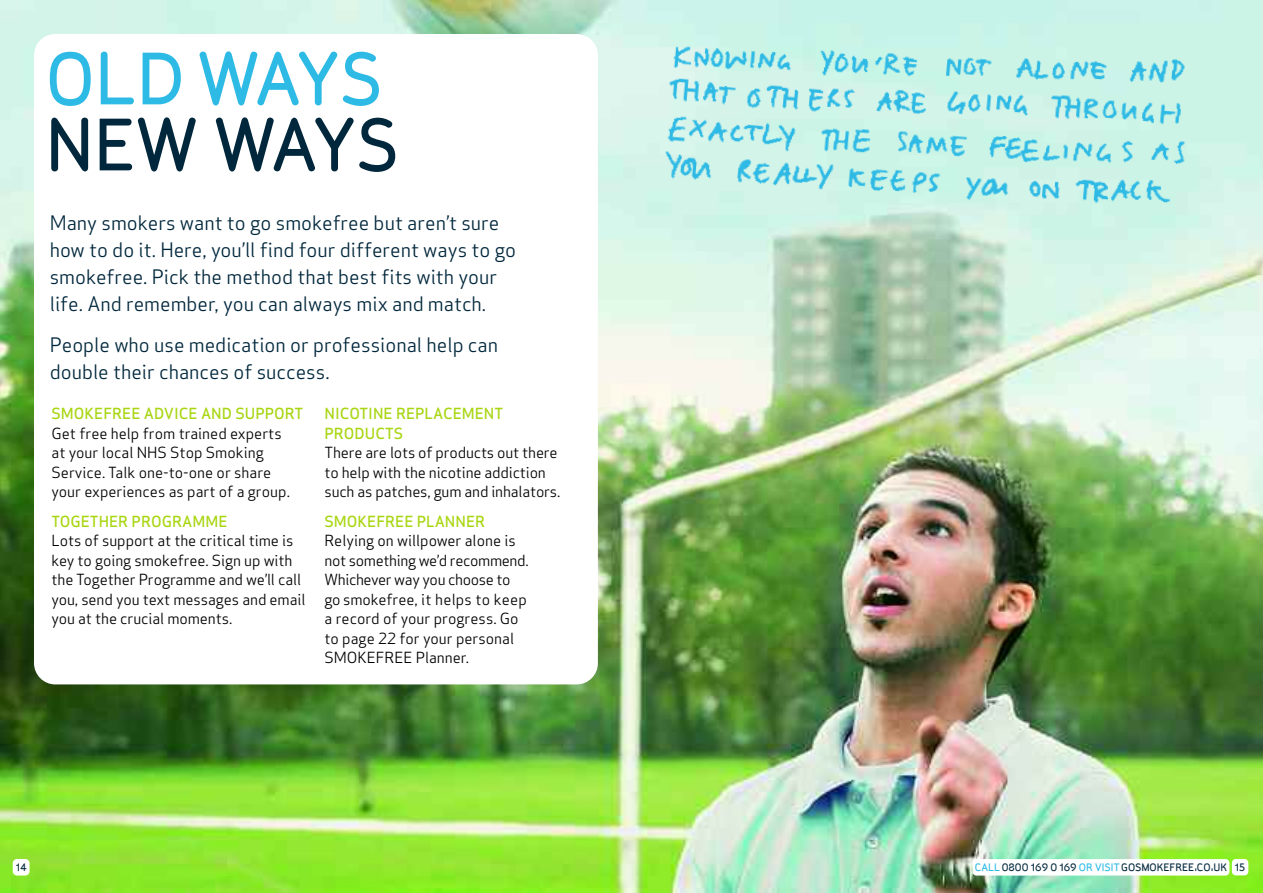
<style>
.page{position:relative;width:1263px;height:893px;background:#fff}
.page>*{position:absolute;margin:0;border:0;box-sizing:border-box;transform-origin:0 0}
.t1{font:500 72px "Sylvia";color:#2dbae5}
.t2{font:500 72px "Sylvia";color:#00273c}
.t3{font:19.5px/27px "Apex Sans Book T";color:#00273c}
.t4{font:15px/19.5px "Apex Sans Book T";letter-spacing:-.005em;color:#000}
.t5{font:15px/19.5px "Apex Sans Medium T";color:#a9d613}
.t6{font:500 10.5px "Sylvia";color:#00273c}
.s1{color:#2dbae5}
</style>
<div class="page">
<img style="left:0;top:0;width:1263px;height:893px">
<div style="left:34px;top:34px;width:564px;height:650px;background:#fff;border-radius:21px"></div>
<div style="left:1232px;top:859px;width:16px;height:16px;background:#fff;border-radius:4px"></div>
<div style="left:972px;top:859px;width:257px;height:16px;background:#fff;border-radius:4px"></div>
<div style="left:13px;top:859px;width:17px;height:16px;background:#fff;border-radius:4px"></div>
<img style="left:639px;top:1px;width:561px;height:243px">
<h1 class="t1" style="left:45px;top:53px;width:339px">OLD WAYS</h1>
<h1 class="t2" style="left:45px;top:119px;width:355px">NEW WAYS</h1>
<h2 class="t3" style="left:50px;top:210px;width:468px">Many smokers want to go smokefree but aren’t sure how to do it. Here, you’ll find four different ways to go smokefree. Pick the method that best fits with your life. And remember, you can always mix and match.</h2>
<h2 class="t3" style="left:50px;top:331px;width:450px">People who use medication or professional help can double their chances of success.</h2>
<p class="t5" style="left:52px;top:404px;width:253px">SMOKEFREE ADVICE AND SUPPORT</p>
<p class="t4" style="left:52px;top:423px;width:240px">Get free help from trained experts at your local NHS Stop Smoking Service. Talk one-to-one or share your experiences as part of a group.</p>
<p class="t5" style="left:52px;top:511px;width:177px">TOGETHER PROGRAMME</p>
<p class="t4" style="left:52px;top:531px;width:256px">Lots of support at the critical time is key to going smokefree. Sign up with the Together Programme and we’ll call you, send you text messages and email you at the crucial moments.</p>
<p class="t5" style="left:324px;top:404px;width:180px">NICOTINE REPLACEMENT<br>PRODUCTS</p>
<p class="t4" style="left:324px;top:443px;width:237px">There are lots of products out there to help with the nicotine addiction such as patches, gum and inhalators.</p>
<p class="t5" style="left:324px;top:511px;width:162px">SMOKEFREE PLANNER</p>
<p class="t4" style="left:324px;top:531px;width:206px">Relying on willpower alone is not something we’d recommend.<br>Whichever way you choose to go smokefree, it helps to keep a record of your progress. Go to page 22 for your personal<br>SMOKEFREE Planner.</p>
<p class="t6" style="left:16px;top:863px;width:12px">14</p>
<p class="t6" style="left:975px;top:864px;width:272px"><span class="s1">CALL</span>0800 169 0 169 <span class="s1">OR VISIT</span>GOSMOKEFREE.CO.UK 15</p>
</div>
